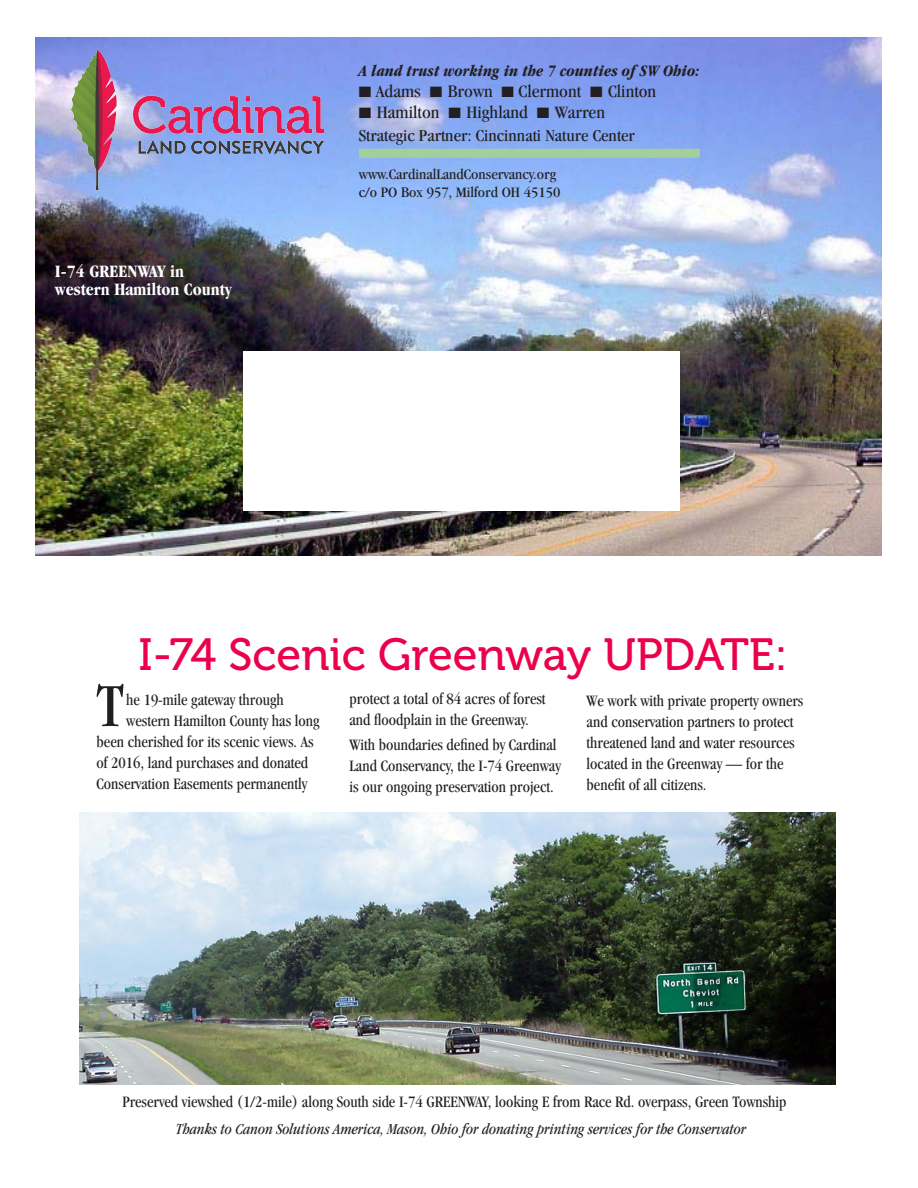
<style>
.page{position:relative;width:918px;height:1188px;background:#fff}
.page>*{position:absolute;margin:0;border:0;box-sizing:border-box;transform-origin:0 0}
.t1{font:condensed 63.45px "Garamond";color:#231f20}
.t2{font:45px "Museo 500";color:#ec004b}
.t3{font:condensed 18px "Garamond";color:#231f20;scale:1.1 1}
.t4{font:700 condensed 18px "Garamond";color:#fff}
.t5{font:condensed 17.25px "Garamond";color:#231f20;scale:1.1 1}
.t6{font:condensed 16.5px/21px "Garamond";color:#231f20}
.t7{font:italic 700 condensed 16.5px "Garamond";color:#231f20}
.t8{font:italic condensed 15.75px "Garamond";color:#231f20}
.t9{font:condensed 15px "Garamond";color:#231f20;scale:1.1 1}
</style>
<div class="page">
<img style="left:36px;top:38px;width:846px;height:517px">
<img style="left:79px;top:813px;width:756px;height:272px">
<div style="left:243px;top:351px;width:436px;height:160px;background:#fff"></div>
<div style="left:359px;top:149px;width:341px;height:9px;background:#a3cf9a"></div>
<img style="left:35px;top:37px;width:325px;height:194px">
<p class="t7" style="left:359px;top:61px;width:342px">A land trust working in the 7 counties of SW Ohio:</p>
<p class="t3" style="left:359px;top:81px;width:272px">■ Adams ■ Brown ■ Clermont ■ Clinton</p>
<p class="t3" style="left:359px;top:103px;width:225px">■ Hamilton ■ Highland ■ Warren</p>
<p class="t5" style="left:359px;top:126px;width:252px">Strategic Partner: Cincinnati Nature Center</p>
<p class="t4" style="left:55px;top:261px;width:131px">I-74 GREENWAY in</p>
<p class="t4" style="left:55px;top:279px;width:178px">western Hamilton County</p>
<p class="t9" style="left:359px;top:165px;width:181px">www.CardinalLandConservancy.org</p>
<p class="t9" style="left:359px;top:183px;width:185px">c/o PO Box 957, Milford OH 45150</p>
<p class="t2" style="left:139px;top:630px;width:651px">I-74 Scenic Greenway UPDATE:</p>
<p class="t6" style="left:350px;top:688px;width:198px">protect a total of 84 acres of forest and floodplain in the Greenway.</p>
<p class="t6" style="left:350px;top:734px;width:213px">With boundaries defined by Cardinal<br>Land Conservancy, the I-74 Greenway is our ongoing preservation project.</p>
<p class="t1" style="left:96px;top:671px;width:30px">T</p>
<p class="t6" style="left:126px;top:689px;width:159px">he 19-mile gateway through</p>
<p class="t6" style="left:587px;top:691px;width:218px">We work with private property owners and conservation partners to protect threatened land and water resources located in the Greenway — for the benefit of all citizens.</p>
<p class="t6" style="left:126px;top:710px;width:195px">western Hamilton County has long</p>
<p class="t6" style="left:97px;top:731px;width:219px">been cherished for its scenic views. As</p>
<p class="t6" style="left:97px;top:752px;width:213px">of 2016, land purchases and donated</p>
<p class="t6" style="left:97px;top:773px;width:212px">Conservation Easements permanently</p>
<p class="t6" style="left:122px;top:1091px;width:666px">Preserved viewshed (1/2-mile) along South side I-74 GREENWAY, looking E from Race Rd. overpass, Green Township</p>
<p class="t8" style="left:176px;top:1120px;width:572px">Thanks to Canon Solutions America, Mason, Ohio for donating printing services for the Conservator</p>
</div>
